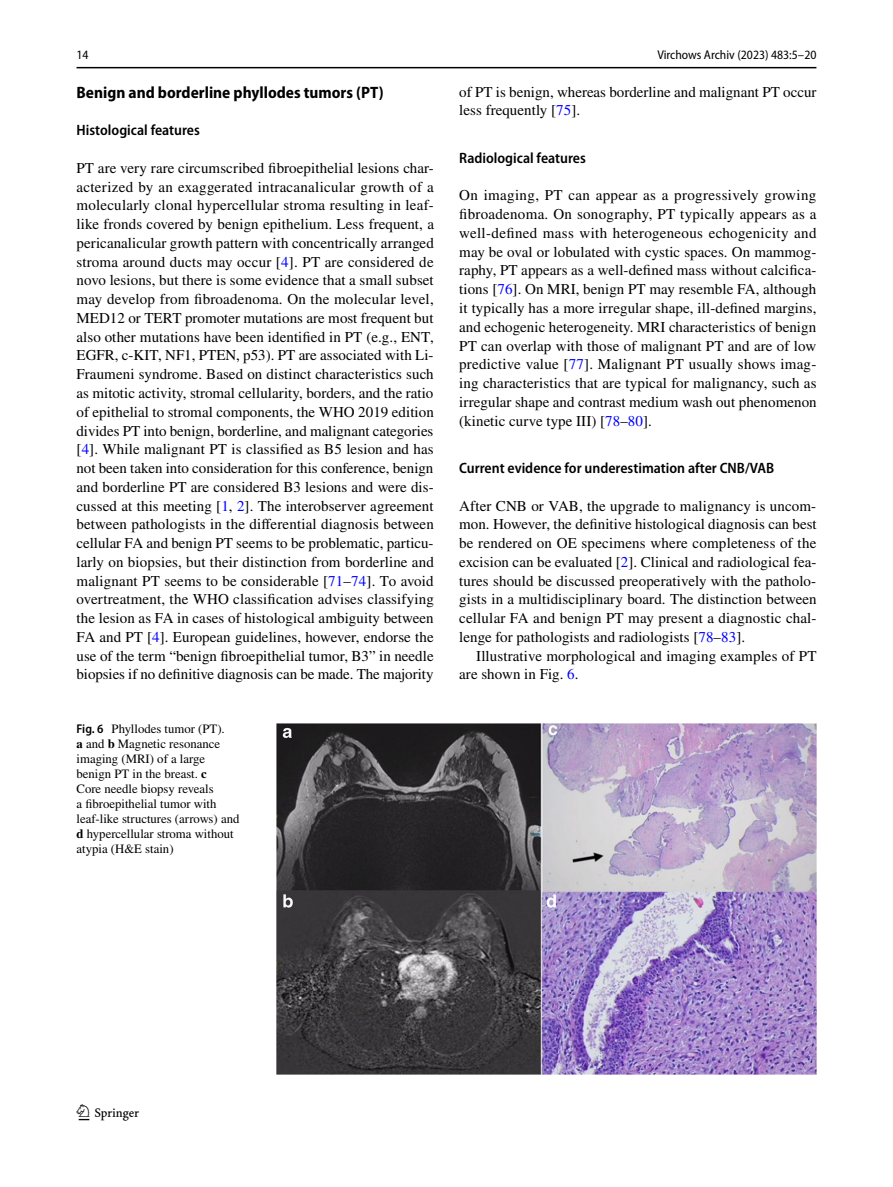
<style>
.page{position:relative;width:893px;height:1187px;background:#fff}
.page>*{position:absolute;margin:0;border:0;box-sizing:border-box;transform-origin:0 0}
.t1{font:22.5px "Springnew Regular 2";color:#000}
.t2{font:700 semi-condensed 16.5px "Myriad Pro";color:#000}
.t3{font:15px/18.8px "STIX";letter-spacing:.005em;color:#000;text-align:justify}
.t4{font:600 semi-condensed 15px "Myriad Pro";color:#000}
.t5{font:12.75px/15px "STIX";color:#000}
.t6{font:semi-condensed 12.75px "Myriad Pro";color:#000}
.s1{color:#00f}
.s2{font-family:"Myriad Pro";font-weight:600;font-stretch:semi-condensed}
.s3{font-weight:700}
</style>
<div class="page">
<hr style="left:77px;top:67px;width:739px;height:1px;background:#000">
<img style="left:276px;top:723px;width:540px;height:350px">
<p class="t6" style="left:77px;top:48px;width:14px">14</p>
<p class="t6" style="left:657px;top:48px;width:161px">Virchows Archiv (2023) 483:5–20</p>
<p class="t2" style="left:77px;top:83px;width:309px">Benign and borderline phyllodes tumors (PT)</p>
<p class="t4" style="left:77px;top:122px;width:125px">Histological features</p>
<p class="t3" style="left:77px;top:159px;width:359px">PT are very rare circumscribed fibroepithelial lesions char&shy;acterized by an exaggerated intracanalicular growth of a molecularly clonal hypercellular stroma resulting in leaf&shy;like fronds covered by benign epithelium. Less frequent, a pericanalicular growth pattern with concentrically arranged stroma around ducts may occur [<span class="s1">4</span>]. PT are considered de novo lesions, but there is some evidence that a small subset may develop from fibroadenoma. On the molecular level, MED12 or TERT promoter mutations are most frequent but also other mutations have been identified in PT (e.g., ENT, EGFR, c-KIT, NF1, PTEN, p53). PT are associated with Li-Fraumeni syndrome. Based on distinct characteristics such as mitotic activity, stromal cellularity, borders, and the ratio of epithelial to stromal components, the WHO 2019 edition divides PT into benign, borderline, and malignant categories [<span class="s1">4</span>]. While malignant PT is classified as B5 lesion and has not been taken into consideration for this conference, benign and borderline PT are considered B3 lesions and were dis&shy;cussed at this meeting [<span class="s1">1</span>, <span class="s1">2</span>]. The interobserver agreement between pathologists in the differential diagnosis between cellular FA and benign PT seems to be problematic, particu&shy;larly on biopsies, but their distinction from borderline and malignant PT seems to be considerable [<span class="s1">71</span>–<span class="s1">74</span>]. To avoid overtreatment, the WHO classification advises classifying the lesion as FA in cases of histological ambiguity between FA and PT [<span class="s1">4</span>]. European guidelines, however, endorse the use of the term “benign fibroepithelial tumor, B3” in needle biopsies if no definitive diagnosis can be made. The majority</p>
<p class="t5" style="left:77px;top:722px;width:164px"><span class="s2">Fig. 6</span> Phyllodes tumor (PT).<br><span class="s3">a</span> and <span class="s3">b</span> Magnetic resonance imaging (MRI) of a large benign PT in the breast. <span class="s3">c<br></span>Core needle biopsy reveals<br>a fibroepithelial tumor with leaf-like structures (arrows) and <span class="s3">d</span> hypercellular stroma without atypia (H&amp;E stain)</p>
<p class="t3" style="left:459px;top:83px;width:359px">of PT is benign, whereas borderline and malignant PT occur less frequently [<span class="s1">75</span>].</p>
<p class="t4" style="left:459px;top:150px;width:128px">Radiological features</p>
<p class="t3" style="left:459px;top:187px;width:359px">On imaging, PT can appear as a progressively growing fibroadenoma. On sonography, PT typically appears as a well-defined mass with heterogeneous echogenicity and may be oval or lobulated with cystic spaces. On mammog&shy;raphy, PT appears as a well-defined mass without calcifica&shy;tions [<span class="s1">76</span>]. On MRI, benign PT may resemble FA, although it typically has a more irregular shape, ill-defined margins, and echogenic heterogeneity. MRI characteristics of benign PT can overlap with those of malignant PT and are of low predictive value [<span class="s1">77</span>]. Malignant PT usually shows imag&shy;ing characteristics that are typical for malignancy, such as irregular shape and contrast medium wash out phenomenon (kinetic curve type III) [<span class="s1">78</span>–<span class="s1">80</span>].</p>
<p class="t4" style="left:459px;top:459px;width:316px">Current evidence for underestimation after CNB/VAB</p>
<p class="t3" style="left:459px;top:497px;width:359px">After CNB or VAB, the upgrade to malignancy is uncom&shy;mon. However, the definitive histological diagnosis can best be rendered on OE specimens where completeness of the excision can be evaluated [<span class="s1">2</span>]. Clinical and radiological fea&shy;tures should be discussed preoperatively with the patholo&shy;gists in a multidisciplinary board. The distinction between cellular FA and benign PT may present a diagnostic chal&shy;lenge for pathologists and radiologists [<span class="s1">78</span>–<span class="s1">83</span>].</p>
<p class="t3" style="left:459px;top:647px;width:359px;text-indent:17px">Illustrative morphological and imaging examples of PT are shown in Fig. <span class="s1">6</span>.</p>
<h1 class="t1" style="left:79px;top:1104px;width:62px">1 3</h1>
</div>
